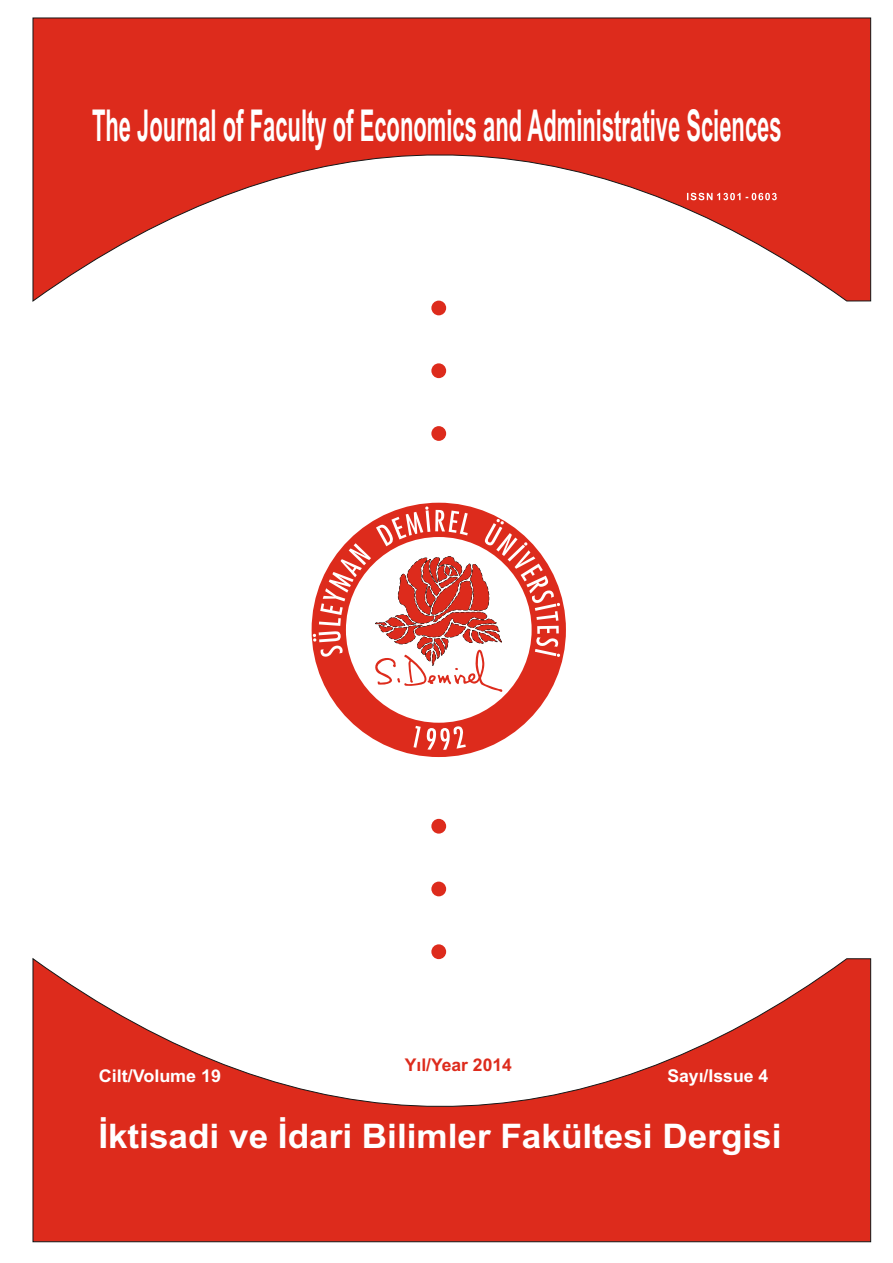
<style>
.page{position:relative;width:893px;height:1263px;background:#fff}
.page>*{position:absolute;margin:0;border:0;box-sizing:border-box;transform-origin:0 0}
.t1{font:700 43.95px "Arial";color:#fff;scale:.5 1}
.t2{font:700 33.9px "Arial";color:#fff;scale:1.04 1}
.t3{font:700 17.7px "Arial";color:#fff}
.t4{font:700 17.55px "Arial";color:#fff}
.t5{font:700 17.55px "Arial";color:#dd2b1c}
</style>
<div class="page">
<svg style="left:33px;top:18px;width:838px;height:283px;fill:#dd2b1c"></svg>
<svg style="left:687px;top:193px;width:90px;height:7px"></svg>
<div style="left:431px;top:426px;width:15px;height:15px;background:#dd2b1c;border-radius:50%"></div>
<div style="left:431px;top:363px;width:15px;height:15px;background:#dd2b1c;border-radius:50%"></div>
<div style="left:431px;top:301px;width:15px;height:14px;background:#dd2b1c;border-radius:50%"></div>
<div style="left:431px;top:944px;width:15px;height:15px;background:#dd2b1c;border-radius:50%"></div>
<div style="left:431px;top:881px;width:15px;height:15px;background:#dd2b1c;border-radius:50%"></div>
<div style="left:431px;top:819px;width:15px;height:15px;background:#dd2b1c;border-radius:50%"></div>
<svg style="left:33px;top:958px;width:838px;height:284px;fill:#dd2b1c"></svg>
<svg style="left:312px;top:503px;width:254px;height:254px"></svg>
<svg style="left:413px;top:726px;width:53px;height:24px"></svg>
<svg style="left:313px;top:506px;width:247px;height:187px"></svg>
<p class="t1" style="left:92px;top:109px;width:1381px">The Journal of Faculty of Economics and Administrative Sciences</p>
<p class="t4" style="left:99px;top:1069px;width:124px">Cilt/Volume 19</p>
<p class="t5" style="left:405px;top:1058px;width:109px">Yıl/Year 2014</p>
<p class="t3" style="left:667px;top:1069px;width:102px">Sayı/Issue 4</p>
<p class="t2" style="left:98px;top:1123px;width:658px">İktisadi ve İdari Bilimler Fakültesi Dergisi</p>
</div>
